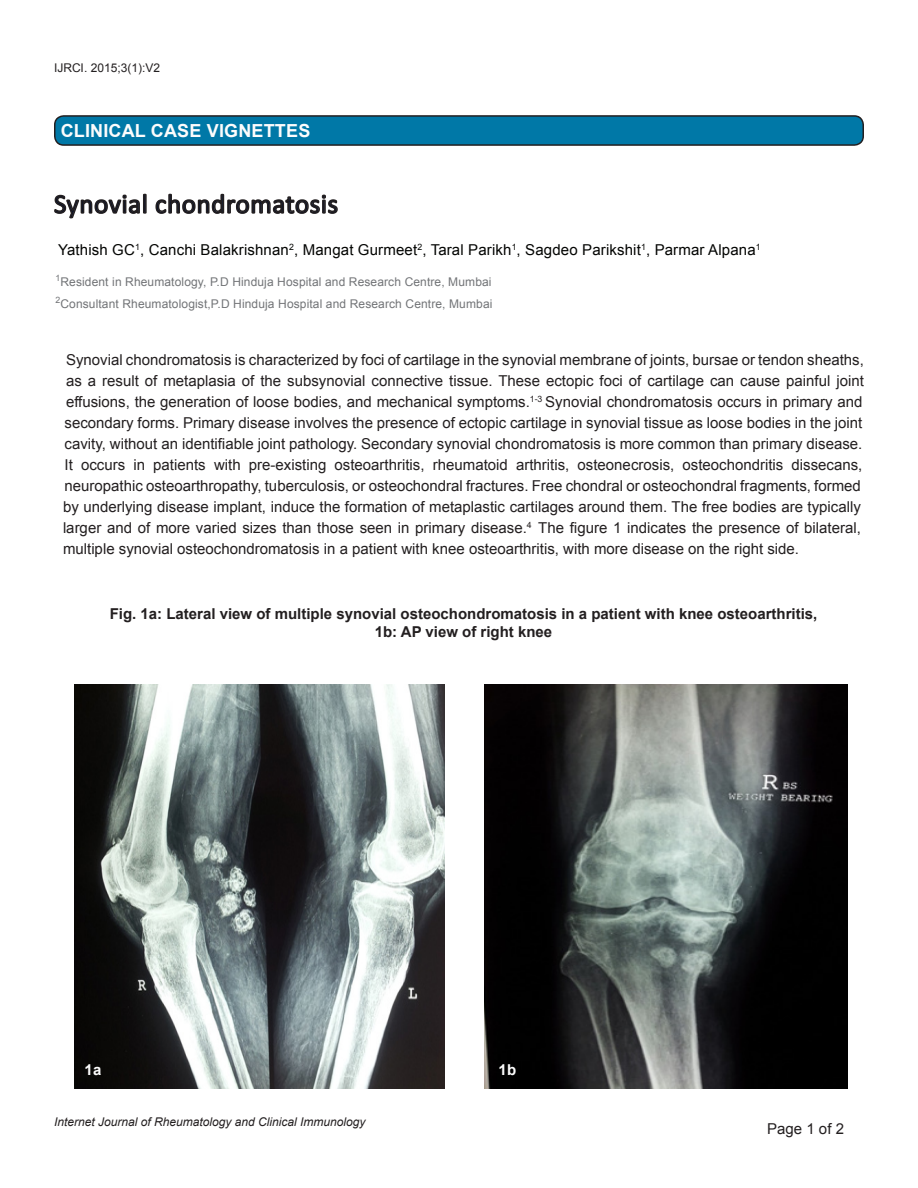
<style>
.page{position:relative;width:918px;height:1188px;background:#fff}
.page>*{position:absolute;margin:0;border:0;box-sizing:border-box;transform-origin:0 0}
.Main_Article_title{font:27px "Calibri";letter-spacing:.02em;color:#091129}
.Section_title{font:700 18px "Arial";letter-spacing:.01em;color:#fcfcfc}
.Body_text_arial{font:15px/21px "Arial";color:#231f20}
.journal_name_and_no{font:700 15px "Arial";color:#231f20}
.author_name{font:15px "Arial";letter-spacing:.01em;color:#040503}
.journal_name_and_no-2{font:15px "Arial";color:#231f20}
.Section_title-2{font:700 15px "Arial";color:#fcfcfc}
.author_details{font:12px "Arial";letter-spacing:.01em;color:#727477}
.t1{font:italic 12px "Arial";color:#231f20}
.t2{font:12px "Arial";color:#231f20}
</style>
<div class="page">
<div style="left:55px;top:116px;width:808px;height:29px;background:#0078a7;border-radius:9px"></div>
<div style="left:54px;top:115px;width:810px;height:31px;border:2px solid #231f20;border-radius:9px"></div>
<svg style="left:54px;top:193px;width:93px;height:26px"></svg>
<svg style="left:155px;top:193px;width:183px;height:21px"></svg>
<img style="left:74px;top:685px;width:370px;height:404px">
<img style="left:484px;top:684px;width:364px;height:405px">
<p class="t2" style="left:54px;top:60px;width:108px">IJRCI. 2015;3(1):V2</p>
<p class="Section_title" style="left:61px;top:119px;width:251px">CLINICAL CASE VIGNETTES</p>
<p class="Main_Article_title" style="left:54px;top:187px;width:286px">Synovial chondromatosis</p>
<p class="author_name" style="left:58px;top:240px;width:704px">Yathish GC<sup>1</sup>, Canchi Balakrishnan<sup>2</sup>, Mangat Gurmeet<sup>2</sup>, Taral Parikh<sup>1</sup>, Sagdeo Parikshit<sup>1</sup>, Parmar Alpana<sup>1</sup></p>
<p class="author_details" style="left:56px;top:274px;width:438px"><sup>1</sup>Resident in Rheumatology, P.D Hinduja Hospital and Research Centre, Mumbai</p>
<p class="author_details" style="left:56px;top:296px;width:438px"><sup>2</sup>Consultant Rheumatologist,P.D Hinduja Hospital and Research Centre, Mumbai</p>
<p class="Body_text_arial" style="left:63px;top:350px;width:803px">Synovial chondromatosis is characterized by foci of cartilage in the synovial membrane of joints, bursae or tendon sheaths, as a result of metaplasia of the subsynovial connective tissue. These ectopic foci of cartilage can cause painful joint effusions, the generation of loose bodies, and mechanical symptoms.<sup>1-3</sup> Synovial chondromatosis occurs in primary and secondary forms. Primary disease involves the presence of ectopic cartilage in synovial tissue as loose bodies in the joint cavity, without an identifiable joint pathology. Secondary synovial chondromatosis is more common than primary disease.<br>It occurs in patients with pre-existing osteoarthritis, rheumatoid arthritis, osteonecrosis, osteochondritis dissecans, neuropathic osteoarthropathy, tuberculosis, or osteochondral fractures. Free chondral or osteochondral fragments, formed by underlying disease implant, induce the formation of metaplastic cartilages around them. The free bodies are typically larger and of more varied sizes than those seen in primary disease.<sup>4</sup> The figure 1 indicates the presence of bilateral, multiple synovial osteochondromatosis in a patient with knee osteoarthritis, with more disease on the right side.</p>
<p class="journal_name_and_no" style="left:110px;top:604px;width:709px">Fig. 1a: Lateral view of multiple synovial osteochondromatosis in a patient with knee osteoarthritis,</p>
<p class="journal_name_and_no" style="left:375px;top:622px;width:179px">1b: AP view of right knee</p>
<p class="Section_title-2" style="left:85px;top:1059px;width:18px">1a</p>
<p class="Section_title-2" style="left:499px;top:1059px;width:19px">1b</p>
<p class="t1" style="left:54px;top:1114px;width:313px">Internet Journal of Rheumatology and Clinical Immunology</p>
<p class="journal_name_and_no-2" style="left:767px;top:1119px;width:78px">Page 1 of 2</p>
</div>
